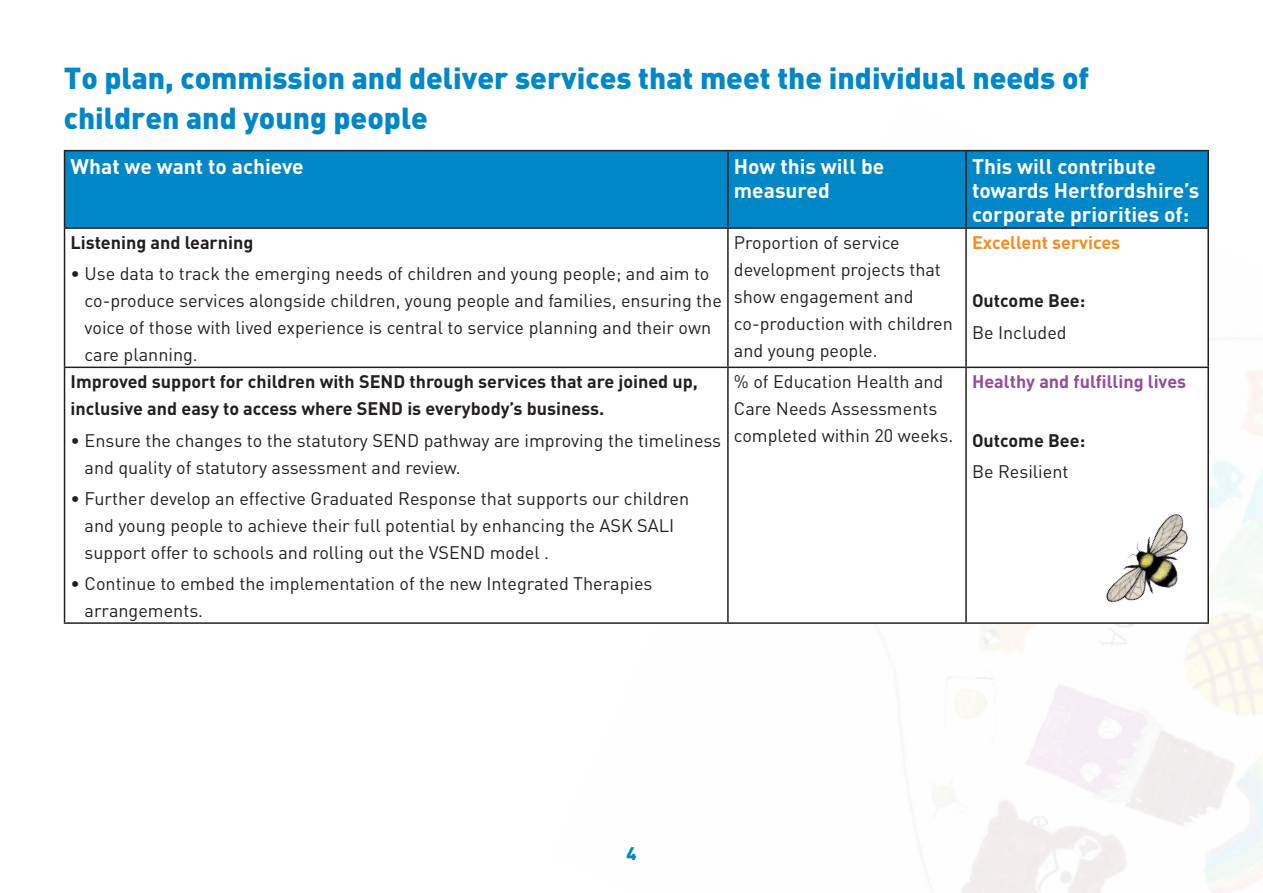
<style>
.page{position:relative;width:1263px;height:893px;background:#fff}
.page>*{position:absolute;margin:0;border:0;box-sizing:border-box;transform-origin:0 0}
.t1{font:900 30px/40.2px "DIN";color:#0087c7}
.t2{font:700 21px/24px "DIN";color:#fff}
.t3{font:18px/27px "DIN";color:#231f20}
.t4{font:700 18px/31.2px "DIN";color:#231f20}
.t5{font:700 18px "DIN";color:#954b9c}
.t6{font:700 18px "DIN";color:#f48c1f}
.t7{font:900 18px "DIN";color:#0087c7}
.s1{font-weight:400}
</style>
<div class="page">
<div style="left:65px;top:151px;width:663px;height:77px;background:#0087c7"></div>
<div style="left:728px;top:151px;width:238px;height:77px;background:#0087c7"></div>
<div style="left:966px;top:151px;width:242px;height:77px;background:#0087c7"></div>
<hr style="left:64px;top:150px;width:664px;height:1px;background:#231f20">
<hr style="left:64px;top:151px;width:1px;height:76px;background:#231f20">
<hr style="left:728px;top:150px;width:238px;height:1px;background:#231f20">
<hr style="left:727px;top:151px;width:2px;height:76px;background:#231f20">
<hr style="left:966px;top:150px;width:243px;height:1px;background:#231f20">
<hr style="left:965px;top:151px;width:2px;height:76px;background:#231f20">
<hr style="left:1207px;top:151px;width:2px;height:76px;background:#231f20">
<hr style="left:64px;top:227px;width:664px;height:2px;background:#231f20">
<hr style="left:64px;top:229px;width:1px;height:138px;background:#231f20">
<hr style="left:728px;top:227px;width:238px;height:2px;background:#231f20">
<hr style="left:727px;top:229px;width:2px;height:138px;background:#231f20">
<hr style="left:966px;top:227px;width:243px;height:2px;background:#231f20">
<hr style="left:965px;top:229px;width:2px;height:138px;background:#231f20">
<hr style="left:1207px;top:229px;width:2px;height:138px;background:#231f20">
<hr style="left:64px;top:367px;width:664px;height:1px;background:#231f20">
<hr style="left:64px;top:368px;width:1px;height:254px;background:#231f20">
<hr style="left:728px;top:367px;width:238px;height:1px;background:#231f20">
<hr style="left:727px;top:368px;width:2px;height:254px;background:#231f20">
<hr style="left:966px;top:367px;width:243px;height:1px;background:#231f20">
<hr style="left:965px;top:368px;width:2px;height:254px;background:#231f20">
<hr style="left:1207px;top:368px;width:2px;height:254px;background:#231f20">
<hr style="left:64px;top:622px;width:664px;height:2px;background:#231f20">
<hr style="left:728px;top:622px;width:238px;height:2px;background:#231f20">
<hr style="left:966px;top:622px;width:243px;height:2px;background:#231f20">
<img style="left:1091px;top:498px;width:124px;height:134px">
<p class="t1" style="left:64px;top:56px;width:1027px">To plan, commission and deliver services that meet the individual needs of children and young people</p>
<p class="t2" style="left:71px;top:154px;width:235px">What we want to achieve</p>
<p class="t2" style="left:734px;top:154px;width:152px">How this will be measured</p>
<p class="t2" style="left:972px;top:154px;width:229px">This will contribute towards Hertfordshire’s corporate priorities of:</p>
<p class="t4" style="left:71px;top:226px;width:184px">Listening and learning</p>
<p class="t3" style="left:85px;top:260px;width:639px;text-indent:-14px">• Use data to track the emerging needs of children and young people; and aim to co-produce services alongside children, young people and families, ensuring the voice of those with lived experience is central to service planning and their own care planning.</p>
<p class="t3" style="left:734px;top:228px;width:220px">Proportion of service development projects that show engagement and co-production with children and young people.</p>
<p class="t6" style="left:972px;top:231px;width:150px">Excellent services</p>
<p class="t4" style="left:972px;top:284px;width:115px">Outcome Bee:<br><span class="s1">Be Included</span></p>
<p class="t4" style="left:71px;top:367px;width:629px;line-height:27px">Improved support for children with SEND through services that are joined up, inclusive and easy to access where SEND is everybody’s business.</p>
<p class="t3" style="left:85px;top:426px;width:638px;text-indent:-14px">• Ensure the changes to the statutory SEND pathway are improving the timeliness and quality of statutory assessment and review.</p>
<p class="t3" style="left:85px;top:484px;width:606px;text-indent:-14px">• Further develop an effective Graduated Response that supports our children and young people to achieve their full potential by enhancing the ASK SALI support offer to schools and rolling out the VSEND model .</p>
<p class="t3" style="left:85px;top:570px;width:569px;text-indent:-14px">• Continue to embed the implementation of the new Integrated Therapies arrangements.</p>
<p class="t3" style="left:734px;top:368px;width:221px">% of Education Health and<br>Care Needs Assessments completed within 20 weeks.</p>
<p class="t5" style="left:972px;top:370px;width:216px">Healthy and fulflling lives</p>
<p class="t4" style="left:972px;top:424px;width:115px">Outcome Bee:<br><span class="s1">Be Resilient</span></p>
<p class="t7" style="left:626px;top:842px;width:12px">4</p>
</div>
